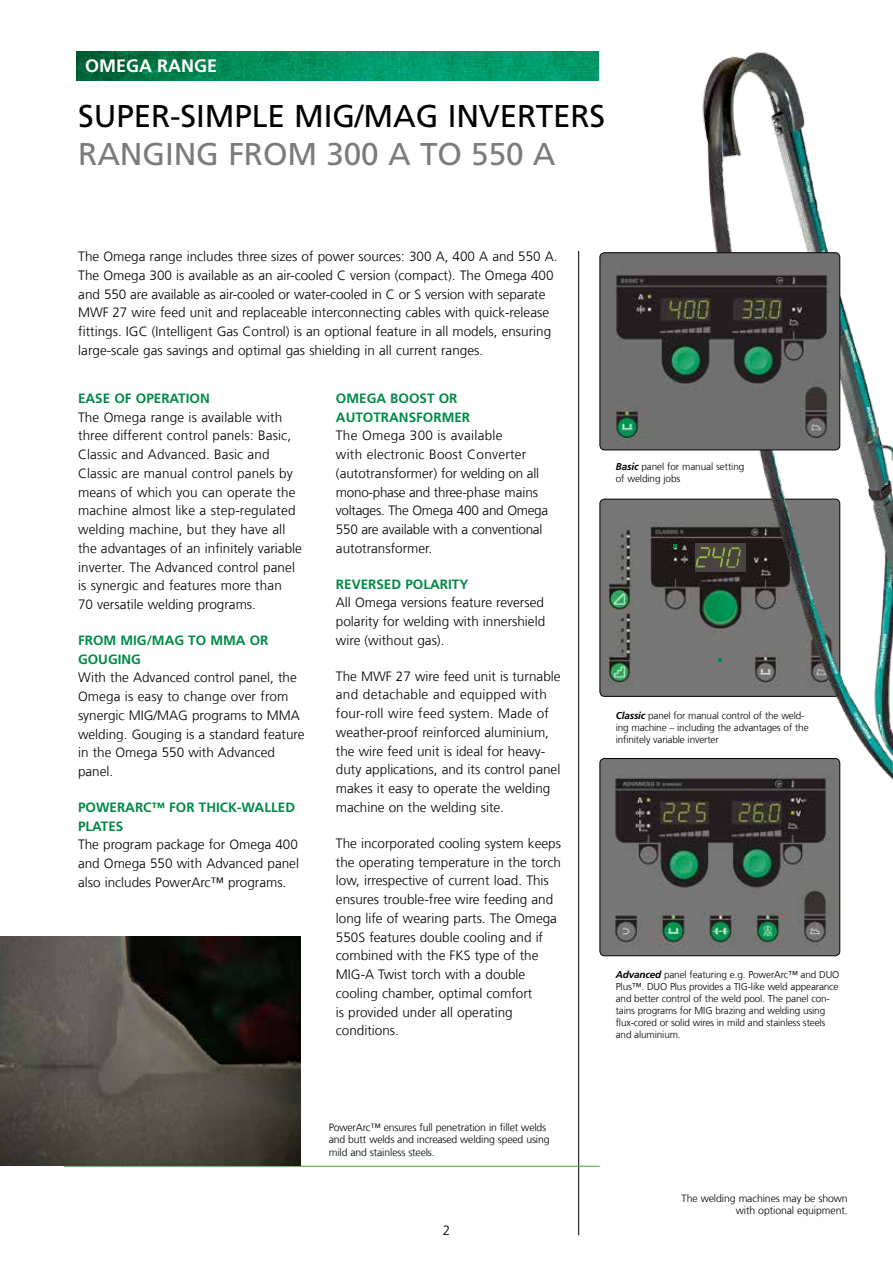
<style>
.page{position:relative;width:893px;height:1263px;background:#fff}
.page>*{position:absolute;margin:0;border:0;box-sizing:border-box;transform-origin:0 0}
.t1{font:31.5px "Frutiger LT Pro";letter-spacing:-.005em;color:#000}
.t2{font:31.5px "Frutiger LT Pro";letter-spacing:-.005em;color:#7c7b7b}
.t3{font:700 18px "Frutiger LT Pro";color:#fff}
.t4{font:300 13.5px/18.8px "Frutiger LT Com";color:#000}
.t5{font:700 13.5px/18.8px "Frutiger LT Pro";color:#008a46}
.t6{font:300 10.5px/12.6px "Frutiger LT Com";letter-spacing:-.015em;color:#000;text-align:right}
.t7{font:300 10.05px/12px "Frutiger LT Com";letter-spacing:-.015em;color:#000}
.s1{font-family:"Frutiger LT Pro";font-weight:700;font-style:italic}
</style>
<div class="page">
<img style="left:600px;top:499px;width:82px;height:197px">
<img style="left:682px;top:52px;width:211px;height:905px">
<img style="left:600px;top:758px;width:240px;height:198px">
<div style="left:600px;top:758px;width:240px;height:198px;border:1px solid #000;border-radius:5px"></div>
<img style="left:600px;top:253px;width:240px;height:197px">
<div style="left:600px;top:252px;width:240px;height:198px;border:1px solid #000;border-radius:5px"></div>
<hr style="left:578px;top:251px;width:1px;height:984px;background:#000">
<hr style="left:64px;top:1166px;width:536px;height:1px;background:#3fa535">
<img style="left:0;top:936px;width:301px;height:230px">
<img style="left:77px;top:51px;width:521px;height:30px">
<h2 class="t3" style="left:85px;top:55px;width:133px">OMEGA RANGE</h2>
<h1 class="t1" style="left:78px;top:98px;width:528px">SUPER-SIMPLE MIG/MAG INVERTERS</h1>
<h1 class="t2" style="left:78px;top:136px;width:479px">RANGING FROM 300 A TO 550 A</h1>
<p class="t4" style="left:78px;top:247px;width:481px">The Omega range includes three sizes of power sources: 300 A, 400 A and 550 A.<br>The Omega 300 is available as an air-cooled C version (compact). The Omega 400 and 550 are available as air-cooled or water-cooled in C or S version with separate MWF 27 wire feed unit and replaceable interconnecting cables with quick-release fittings. IGC (Intelligent Gas Control) is an optional feature in all models, ensuring large-scale gas savings and optimal gas shielding in all current ranges.</p>
<p class="t5" style="left:78px;top:389px;width:133px">EASE OF OPERATION</p>
<p class="t4" style="left:78px;top:408px;width:225px">The Omega range is available with three different control panels: Basic, Classic and Advanced. Basic and Classic are manual control panels by means of which you can operate the machine almost like a step-regulated welding machine, but they have all the advantages of an infinitely variable inverter. The Advanced control panel is synergic and features more than<br>70 versatile welding programs.</p>
<p class="t5" style="left:78px;top:631px;width:192px">FROM MIG/MAG TO MMA OR<br>GOUGING</p>
<p class="t4" style="left:78px;top:668px;width:228px">With the Advanced control panel, the<br>Omega is easy to change over from synergic MIG/MAG programs to MMA welding. Gouging is a standard feature in the Omega 550 with Advanced panel.</p>
<p class="t5" style="left:78px;top:798px;width:219px">POWERARC™ FOR THICK-WALLED<br>PLATES</p>
<p class="t4" style="left:78px;top:835px;width:222px;text-align:justify">The program package for Omega 400 and Omega 550 with Advanced panel also includes PowerArc™ programs.</p>
<p class="t5" style="left:336px;top:389px;width:136px">OMEGA BOOST OR<br>AUTOTRANSFORMER</p>
<p class="t4" style="left:336px;top:426px;width:214px">The Omega 300 is available<br>with electronic Boost Converter (autotransformer) for welding on all mono-phase and three-phase mains voltages. The Omega 400 and Omega<br>550 are available with a conventional autotransformer.</p>
<p class="t5" style="left:336px;top:575px;width:134px">REVERSED POLARITY</p>
<p class="t4" style="left:336px;top:593px;width:211px;text-align:justify">All Omega versions feature reversed polarity for welding with innershield wire (without gas).</p>
<p class="t4" style="left:336px;top:667px;width:226px">The MWF 27 wire feed unit is turnable and detachable and equipped with four-roll wire feed system. Made of weather-proof reinforced aluminium, the wire feed unit is ideal for heavy&shy;duty applications, and its control panel makes it easy to operate the welding machine on the welding site.</p>
<p class="t4" style="left:336px;top:834px;width:227px">The incorporated cooling system keeps the operating temperature in the torch low, irrespective of current load. This ensures trouble-free wire feeding and long life of wearing parts. The Omega 550S features double cooling and if combined with the FKS type of the MIG-A Twist torch with a double cooling chamber, optimal comfort<br>is provided under all operating conditions.</p>
<p class="t6" style="left:329px;top:1121px;width:222px;text-align:left">PowerArc™ ensures full penetration in fillet welds and butt welds and increased welding speed using mild and stainless steels.</p>
<p class="t4" style="left:443px;top:1221px;width:9px">2</p>
<p class="t7" style="left:616px;top:460px;width:130px"><span class="s1">Basic</span> panel for manual setting of welding jobs</p>
<p class="t7" style="left:616px;top:710px;width:194px"><span class="s1">Classic</span> panel for manual control of the weld&shy;ing machine – including the advantages of the infinitely variable inverter</p>
<p class="t7" style="left:616px;top:969px;width:225px"><span class="s1">Advanced</span> panel featuring e.g. PowerArc™ and DUO Plus™. DUO Plus provides a TIG-like weld appearance and better control of the weld pool. The panel con&shy;tains programs for MIG brazing and welding using flux-cored or solid wires in mild and stainless steels and aluminium.</p>
<p class="t6" style="left:681px;top:1192px;width:168px">The welding machines may be shown with optional equipment.</p>
</div>
